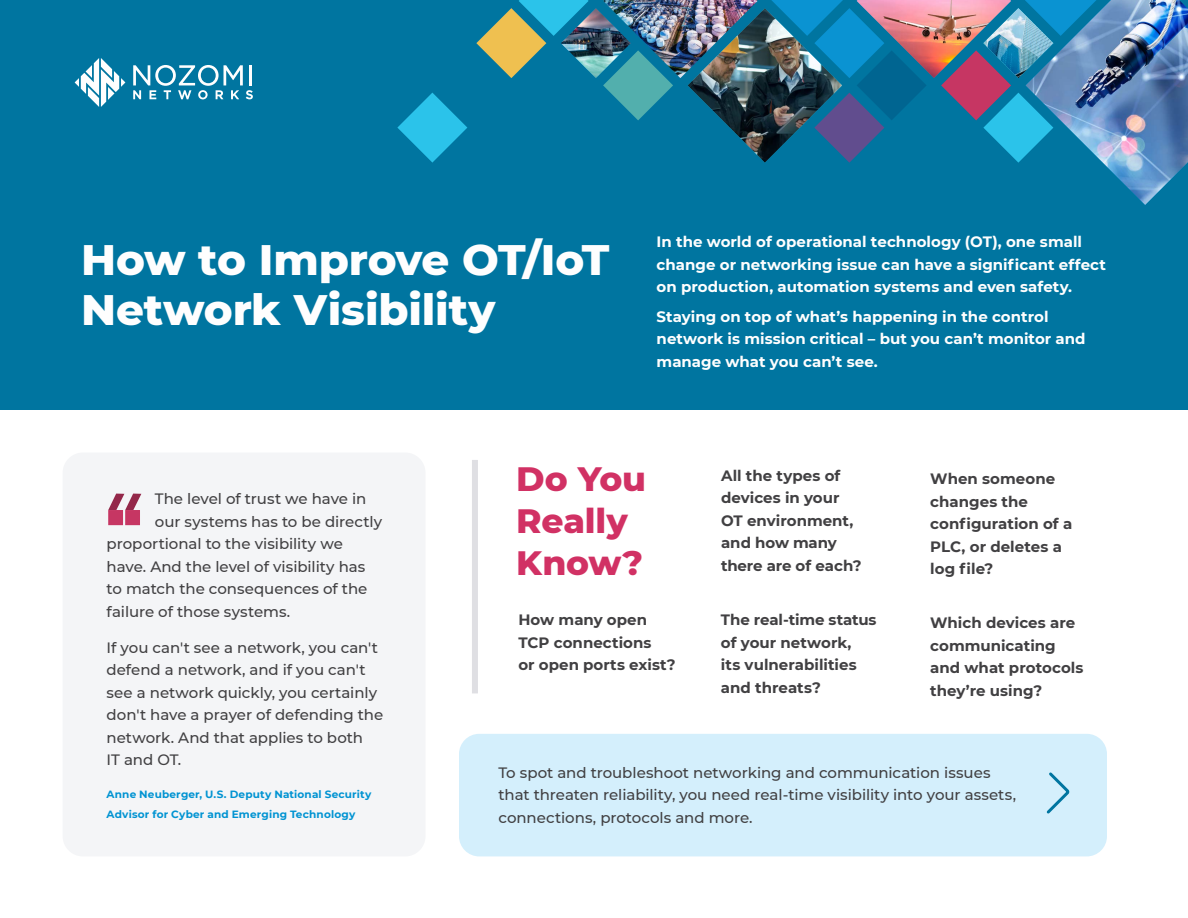
<style>
.page{position:relative;width:1188px;height:918px;background:#fff}
.page>*{position:absolute;margin:0;border:0;box-sizing:border-box;transform-origin:0 0}
.t1{font:800 43.5px/49.5px "Montserrat";letter-spacing:-.005em;color:#fefefe}
.t2{font:800 34.5px/42px "Montserrat";letter-spacing:-.005em;color:#d13164}
.t3{font:500 15px/22.5px "Montserrat";letter-spacing:-.005em;color:#414042}
.t4{font:700 15px/22.5px "Montserrat";color:#414042}
.t5{font:700 15px/22.5px "Montserrat";color:#fefefe}
.t6{font:700 10.5px/19.5px "Montserrat";letter-spacing:.015em;color:#0093d2}
</style>
<div class="page">
<div style="left:0;top:0;width:1188px;height:409px;background:#0075a0"></div>
<div style="left:63px;top:453px;width:363px;height:403px;background:#f4f5f7;border-radius:20px"></div>
<svg style="left:133px;top:65px;width:120px;height:34px"></svg>
<svg style="left:75px;top:58px;width:50px;height:49px"></svg>
<svg style="left:397px;top:93px;width:70px;height:70px"></svg>
<img style="left:476px;top:0;width:712px;height:205px">
<img style="left:603px;top:0;width:155px;height:78px">
<div style="left:459px;top:734px;width:648px;height:122px;background:#d4effc;border-radius:20px"></div>
<svg style="left:1046px;top:772px;width:24px;height:42px"></svg>
<div style="left:125px;top:510px;width:15px;height:15px;background:#c63663"></div>
<svg style="left:108px;top:494px;width:33px;height:16px"></svg>
<div style="left:108px;top:510px;width:15px;height:15px;background:#c63663"></div>
<div style="left:472px;top:460px;width:6px;height:233px;background:#dfdfe3"></div>
<h1 class="t1" style="left:81px;top:232px;width:530px">How to Improve OT/IoT<br>Network Visibility</h1>
<p class="t5" style="left:657px;top:230px;width:451px">In the world of operational technology (OT), one small change or networking issue can have a significant effect on production, automation systems and even safety.</p>
<p class="t5" style="left:657px;top:304px;width:431px">Staying on top of what’s happening in the control network is mission critical – but you can’t monitor and manage what you can’t see.</p>
<p class="t3" style="left:155px;top:487px;width:213px">The level of trust we have in</p>
<p class="t3" style="left:155px;top:509px;width:229px">our systems has to be directly</p>
<p class="t3" style="left:107px;top:532px;width:238px">proportional to the visibility we</p>
<p class="t3" style="left:107px;top:554px;width:260px">have. And the level of visibility has</p>
<p class="t3" style="left:107px;top:577px;width:262px">to match the consequences of the</p>
<p class="t3" style="left:107px;top:599px;width:185px">failure of those systems.</p>
<p class="t3" style="left:107px;top:635px;width:278px">If you can't see a network, you can't defend a network, and if you can't see a network quickly, you certainly don't have a prayer of defending the network. And that applies to both<br>IT and OT.</p>
<p class="t6" style="left:107px;top:784px;width:266px">Anne Neuberger, U.S. Deputy National Security<br>Advisor for Cyber and Emerging Technology</p>
<h2 class="t2" style="left:516px;top:456px;width:131px">Do You<br>Really<br>Know?</h2>
<p class="t4" style="left:518px;top:608px;width:159px">How many open<br>TCP connections<br>or open ports exist?</p>
<p class="t4" style="left:721px;top:608px;width:157px">The real-time status of your network,<br>its vulnerabilities and threats?</p>
<p class="t4" style="left:930px;top:611px;width:155px">Which devices are communicating and what protocols they’re using?</p>
<p class="t4" style="left:721px;top:464px;width:142px">All the types of devices in your<br>OT environment, and how many there are of each?</p>
<p class="t4" style="left:930px;top:467px;width:143px">When someone changes the configuration of a<br>PLC, or deletes a log file?</p>
<p class="t3" style="left:499px;top:761px;width:519px">To spot and troubleshoot networking and communication issues that threaten reliability, you need real-time visibility into your assets, connections, protocols and more.</p>
</div>
